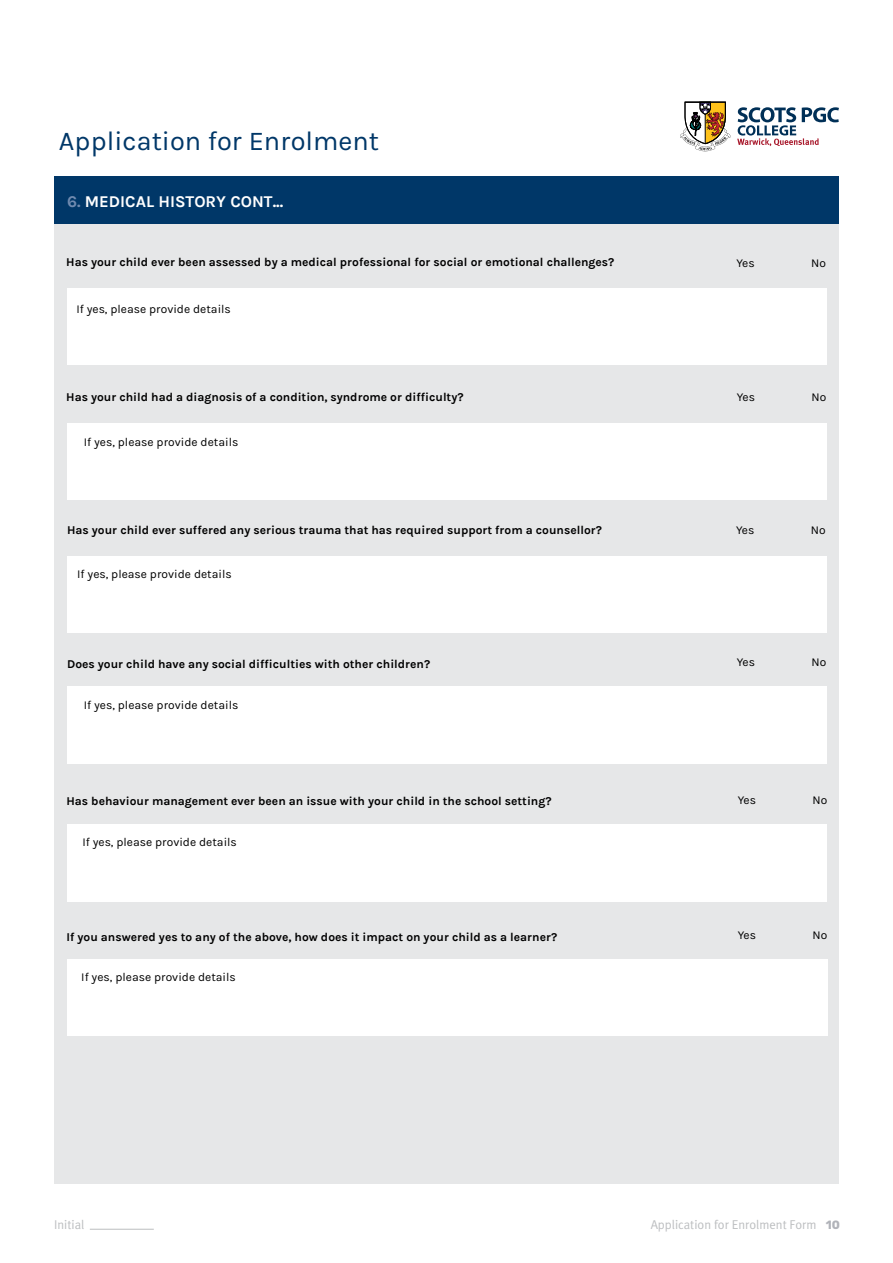
<style>
.page{position:relative;width:893px;height:1263px;background:#fff}
.page>*{position:absolute;margin:0;border:0;box-sizing:border-box;transform-origin:0 0}
.t1{font:27.15px "Karla";color:#003768}
.t2{font:700 16.5px "Karla";color:#fff}
.t3{font:12.75px "Meta Plus Normal";color:#bcbec0}
.t4{font:700 12px "Karla";color:#000}
.t5{font:12px "Karla";color:#000}
.s1{color:#718bb0}
.s2{font-family:"Rubik";font-weight:700;font-size:12px;color:#b1b3b9}
</style>
<div class="page">
<svg style="left:680px;top:102px;width:50px;height:49px"></svg>
<svg style="left:737px;top:107px;width:102px;height:39px"></svg>
<hr style="left:90px;top:1229px;width:64px;height:1px;background:#bcbec0">
<div style="left:54px;top:176px;width:785px;height:1007px;background:#e6e7e8"></div>
<div style="left:54px;top:176px;width:785px;height:47px;background:#003768"></div>
<div style="left:67px;top:686px;width:759px;height:78px;background:#fff"></div>
<div style="left:67px;top:824px;width:759px;height:77px;background:#fff"></div>
<div style="left:67px;top:959px;width:760px;height:76px;background:#fff"></div>
<div style="left:67px;top:289px;width:759px;height:76px;background:#fff"></div>
<div style="left:67px;top:424px;width:759px;height:76px;background:#fff"></div>
<div style="left:67px;top:556px;width:759px;height:76px;background:#fff"></div>
<h1 class="t1" style="left:59px;top:126px;width:322px">Application for Enrolment</h1>
<h2 class="t2" style="left:67px;top:192px;width:218px"><span class="s1">6.</span> MEDICAL HISTORY CONT...</h2>
<p class="t4" style="left:66px;top:255px;width:550px">Has your child ever been assessed by a medical professional for social or emotional challenges?</p>
<p class="t5" style="left:736px;top:256px;width:20px">Yes</p>
<p class="t5" style="left:811px;top:256px;width:16px">No</p>
<p class="t5" style="left:76px;top:302px;width:156px">If yes, please provide details</p>
<p class="t4" style="left:66px;top:390px;width:399px">Has your child had a diagnosis of a condition, syndrome or difficulty?</p>
<p class="t5" style="left:84px;top:435px;width:156px">If yes, please provide details</p>
<p class="t4" style="left:67px;top:523px;width:536px">Has your child ever suffered any serious trauma that has required support from a counsellor?</p>
<p class="t5" style="left:77px;top:568px;width:156px">If yes, please provide details</p>
<p class="t4" style="left:67px;top:657px;width:365px">Does your child have any social difficulties with other children?</p>
<p class="t5" style="left:84px;top:698px;width:156px">If yes, please provide details</p>
<p class="t4" style="left:66px;top:793px;width:487px">Has behaviour management ever been an issue with your child in the school setting?</p>
<p class="t5" style="left:82px;top:836px;width:156px">If yes, please provide details</p>
<p class="t4" style="left:66px;top:930px;width:492px">If you answered yes to any of the above, how does it impact on your child as a learner?</p>
<p class="t5" style="left:81px;top:971px;width:156px">If yes, please provide details</p>
<p class="t5" style="left:737px;top:391px;width:20px">Yes</p>
<p class="t5" style="left:812px;top:391px;width:16px">No</p>
<p class="t5" style="left:736px;top:523px;width:20px">Yes</p>
<p class="t5" style="left:811px;top:523px;width:16px">No</p>
<p class="t5" style="left:737px;top:656px;width:20px">Yes</p>
<p class="t5" style="left:812px;top:656px;width:16px">No</p>
<p class="t5" style="left:738px;top:794px;width:20px">Yes</p>
<p class="t5" style="left:813px;top:794px;width:16px">No</p>
<p class="t5" style="left:738px;top:928px;width:20px">Yes</p>
<p class="t5" style="left:813px;top:928px;width:16px">No</p>
<p class="t3" style="left:54px;top:1217px;width:32px">Initial</p>
<p class="t3" style="left:651px;top:1217px;width:191px">Application for Enrolment Form <span class="s2">10</span></p>
</div>
